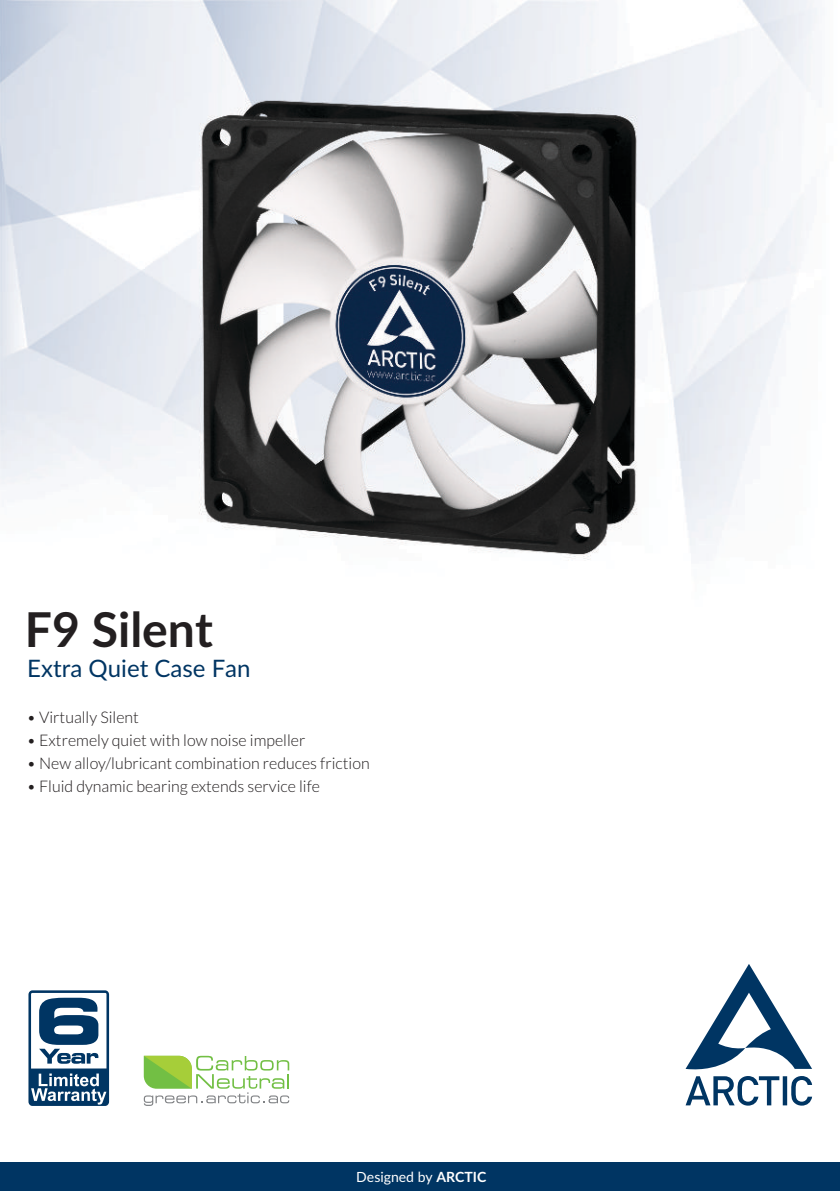
<style>
.page{position:relative;width:840px;height:1191px;background:#fff}
.page>*{position:absolute;margin:0;border:0;box-sizing:border-box;transform-origin:0 0}
.t1{font:700 48px "Lato";color:#231f20}
.t2{font:24px "Lato";color:#003563}
.t3{font:300 16px "Lato";color:#231f20}
.t4{font:14px "Lato";color:#fff}
.s1{font-weight:700}
</style>
<div class="page">
<img style="left:0;top:0;width:818px;height:1106px">
<div style="left:0;top:1162px;width:839px;height:28px;background:#003563"></div>
<svg style="left:685px;top:963px;width:126px;height:142px"></svg>
<svg style="left:28px;top:990px;width:81px;height:116px"></svg>
<svg style="left:31px;top:993px;width:75px;height:111px"></svg>
<svg style="left:144px;top:1055px;width:145px;height:51px"></svg>
<h1 class="t1" style="left:25px;top:609px;width:189px">F9 Silent</h1>
<h2 class="t2" style="left:27px;top:657px;width:225px">Extra Quiet Case Fan</h2>
<p class="t3" style="left:27px;top:710px;width:114px">• Virtually Silent</p>
<p class="t3" style="left:27px;top:733px;width:280px">• Extremely quiet with low noise impeller</p>
<p class="t3" style="left:27px;top:756px;width:344px">• New alloy/lubricant combination reduces friction</p>
<p class="t3" style="left:27px;top:779px;width:294px">• Fluid dynamic bearing extends service life</p>
<p class="t4" style="left:356px;top:1170px;width:131px">Designed by <span class="s1">ARCTIC</span></p>
</div>
